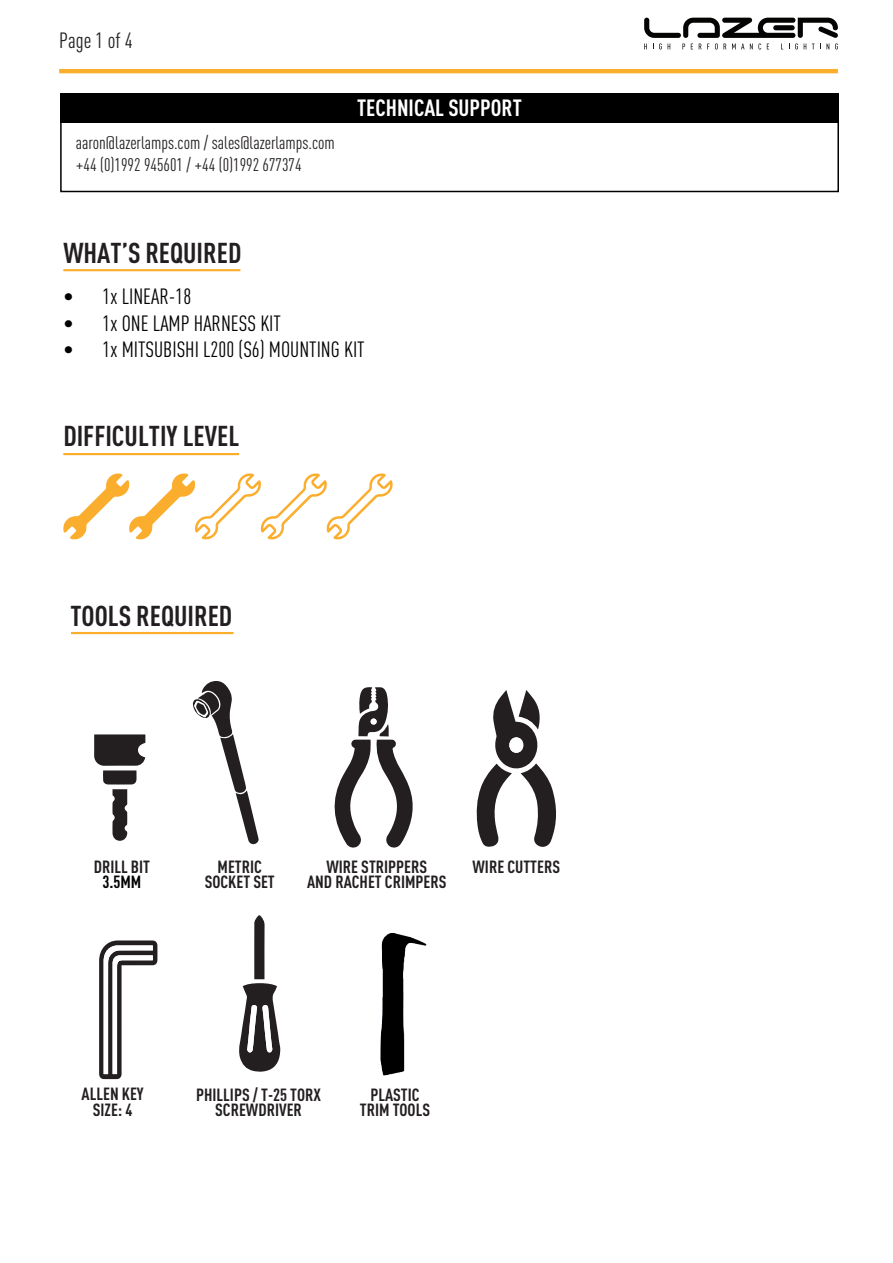
<style>
.page{position:relative;width:893px;height:1263px;background:#fff}
.page>*{position:absolute;margin:0;border:0;box-sizing:border-box;transform-origin:0 0}
.t1{font:700 condensed 28.35px "DINOT";color:#231f20}
.t2{font:700 condensed 23.25px "DINOT";color:#fff}
.t3{font:condensed 21.75px "DINOT";color:#000001}
.t4{font:condensed 21.75px "DINOT";color:#231f20}
.t5{font:condensed 18px/21.6px "DINOT";color:#231f20}
.t6{font:700 condensed 17.4px/15.3px "DINOT";color:#231f20;text-align:center}
.t7{font:700 condensed 17.4px "DINOT";color:#000001}
</style>
<div class="page">
<svg style="left:644px;top:18px;width:194px;height:32px"></svg>
<hr style="left:59px;top:69px;width:779px;height:4px;background:#fbad2c">
<hr style="left:63px;top:269px;width:177px;height:2px;background:#fbad2c">
<svg style="left:63px;top:473px;width:330px;height:66px"></svg>
<hr style="left:63px;top:453px;width:176px;height:2px;background:#fbad2c">
<hr style="left:71px;top:632px;width:163px;height:2px;background:#fbad2c">
<svg style="left:94px;top:734px;width:51px;height:107px"></svg>
<svg style="left:477px;top:690px;width:79px;height:157px"></svg>
<svg style="left:335px;top:687px;width:78px;height:161px"></svg>
<svg style="left:193px;top:681px;width:66px;height:163px"></svg>
<svg style="left:239px;top:915px;width:41px;height:157px"></svg>
<img style="left:380px;top:932px;width:47px;height:144px">
<svg style="left:99px;top:940px;width:58px;height:139px"></svg>
<div style="left:60px;top:94px;width:779px;height:29px;background:#000001"></div>
<div style="left:60px;top:94px;width:779px;height:98px;border:2px solid #000001"></div>
<p class="t4" style="left:59px;top:28px;width:75px">Page 1 of 4</p>
<p class="t5" style="left:76px;top:132px;width:260px">aaron@lazerlamps.com / sales@lazerlamps.com +44 (0)1992 945601 / +44 (0)1992 677374</p>
<h2 class="t2" style="left:357px;top:94px;width:166px">TECHNICAL SUPPORT</h2>
<h1 class="t1" style="left:63px;top:235px;width:180px">WHAT’S REQUIRED</h1>
<p class="t3" style="left:63px;top:284px;width:129px">• 1x LINEAR-18</p>
<p class="t3" style="left:63px;top:310px;width:219px">• 1x ONE LAMP HARNESS KIT</p>
<p class="t3" style="left:63px;top:336px;width:303px">• 1x MITSUBISHI L200 (S6) MOUNTING KIT</p>
<h1 class="t1" style="left:63px;top:419px;width:177px">DIFFICULTIY LEVEL</h1>
<h1 class="t1" style="left:71px;top:598px;width:163px">TOOLS REQUIRED</h1>
<p class="t6" style="left:94px;top:859px;width:58px">DRILL BIT</p>
<p class="t7" style="left:102px;top:872px;width:40px">3.5MM</p>
<p class="t6" style="left:218px;top:859px;width:46px">METRIC</p>
<p class="t6" style="left:472px;top:859px;width:89px">WIRE CUTTERS</p>
<p class="t6" style="left:205px;top:874px;width:72px">SOCKET SET</p>
<p class="t6" style="left:307px;top:859px;width:141px">WIRE STRIPPERS<br>AND RACHET CRIMPERS</p>
<p class="t6" style="left:82px;top:1086px;width:64px">ALLEN KEY<br>SIZE: 4</p>
<p class="t6" style="left:196px;top:1087px;width:126px">PHILLIPS / T-25 TORX<br>SCREWDRIVER</p>
<p class="t6" style="left:360px;top:1087px;width:72px">PLASTIC<br>TRIM TOOLS</p>
</div>
